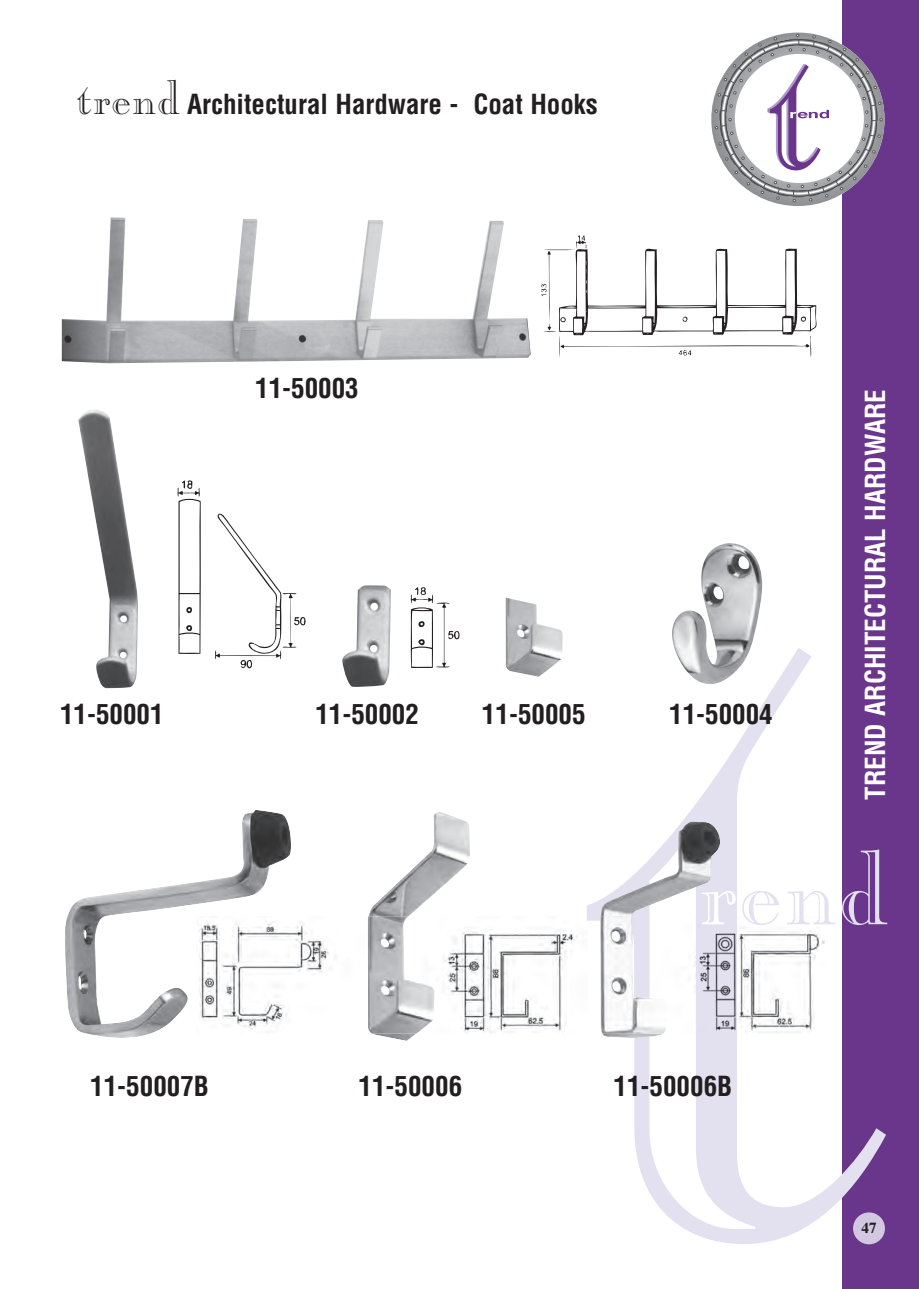
<style>
.page{position:relative;width:919px;height:1289px;background:#fff}
.page>*{position:absolute;margin:0;border:0;box-sizing:border-box;transform-origin:0 0}
.t1{font:700 condensed 27px "Helvetica";color:#231f20}
.t2{font:700 condensed 27px "Helvetica";color:#fff}
.t3{font:700 15px "Tribune";color:#231f20}
.s1{font-family:"Caslon Open Face";font-weight:400;font-stretch:normal;font-size:49.5px}
</style>
<div class="page">
<div style="left:842px;top:0;width:76px;height:1288px;background:#6a368b"></div>
<svg style="left:634px;top:648px;width:252px;height:595px"></svg>
<svg style="left:720px;top:890px;width:15px;height:26px"></svg>
<svg style="left:742px;top:890px;width:37px;height:26px"></svg>
<svg style="left:787px;top:890px;width:48px;height:34px"></svg>
<svg style="left:842px;top:849px;width:45px;height:76px"></svg>
<svg style="left:711px;top:33px;width:173px;height:173px"></svg>
<div style="left:853px;top:1212px;width:31px;height:32px;background:#d3c8e2;border-radius:50%"></div>
<img style="left:78px;top:410px;width:60px;height:278px">
<img style="left:62px;top:217px;width:468px;height:146px">
<svg style="left:177px;top:480px;width:24px;height:174px"></svg>
<svg style="left:215px;top:513px;width:91px;height:155px"></svg>
<svg style="left:541px;top:235px;width:275px;height:122px"></svg>
<img style="left:65px;top:809px;width:655px;height:231px">
<img style="left:737px;top:916px;width:87px;height:117px">
<img style="left:666px;top:916px;width:71px;height:117px">
<img style="left:701px;top:916px;width:23px;height:8px">
<img style="left:744px;top:916px;width:33px;height:9px">
<img style="left:787px;top:916px;width:37px;height:8px">
<img style="left:197px;top:916px;width:171px;height:117px">
<img style="left:368px;top:916px;width:298px;height:117px">
<img style="left:505px;top:598px;width:58px;height:78px">
<img style="left:342px;top:585px;width:49px;height:102px">
<svg style="left:410px;top:587px;width:49px;height:81px"></svg>
<img style="left:671px;top:543px;width:91px;height:141px">
<p class="t1" style="left:75px;top:93px;width:524px"><span class="s1">trend</span> Architectural Hardware - Coat Hooks</p>
<p class="t1" style="left:60px;top:704px;width:105px">11-50001</p>
<p class="t1" style="left:255px;top:378px;width:105px">11-50003</p>
<p class="t1" style="left:315px;top:704px;width:105px">11-50002</p>
<p class="t1" style="left:482px;top:704px;width:105px">11-50005</p>
<p class="t1" style="left:669px;top:704px;width:105px">11-50004</p>
<p class="t2" style="left:864px;top:799px;width:412px;rotate:-90deg">TREND ARCHITECTURAL HARDWARE</p>
<p class="t1" style="left:90px;top:1075px;width:120px">11-50007B</p>
<p class="t1" style="left:358px;top:1075px;width:105px">11-50006</p>
<p class="t1" style="left:613px;top:1075px;width:120px">11-50006B</p>
<p class="t3" style="left:861px;top:1218px;width:16px">47</p>
</div>
